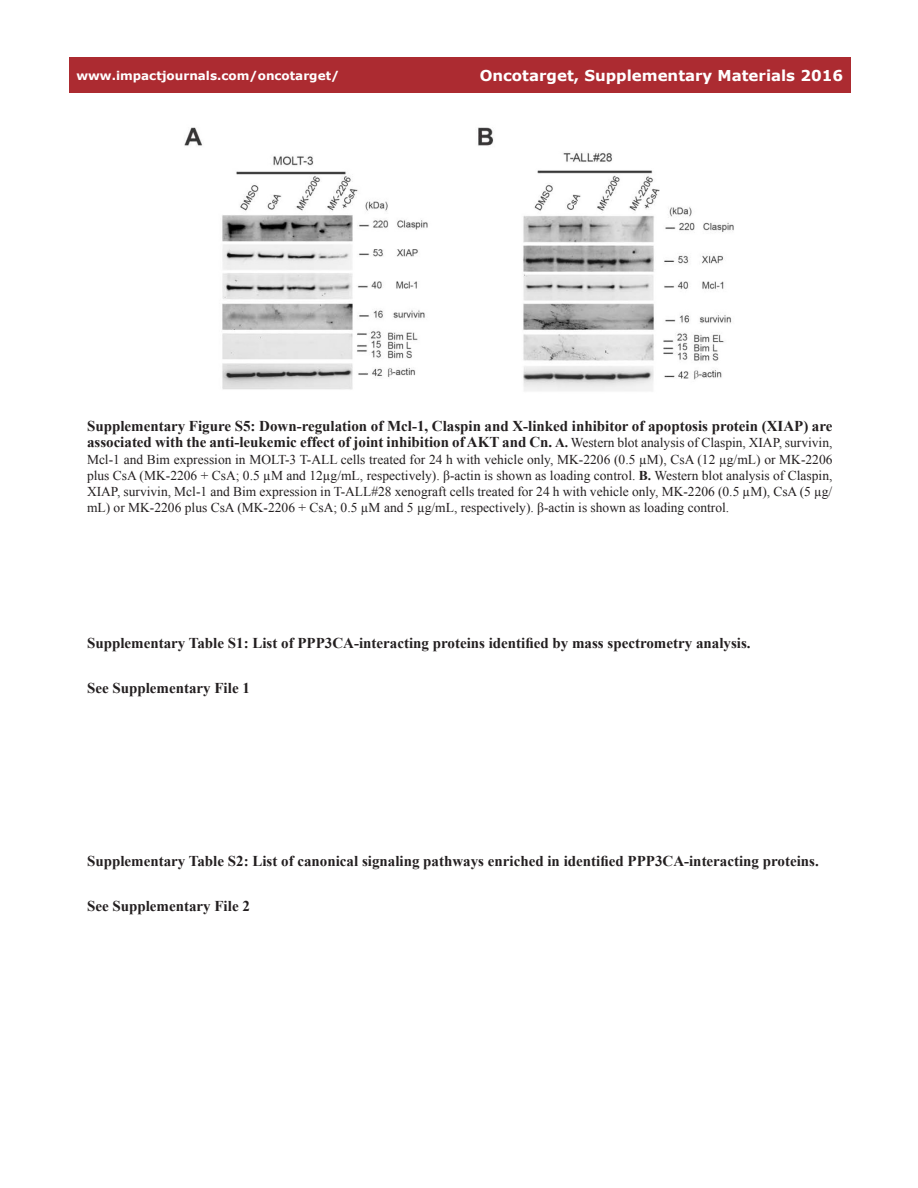
<style>
.page{position:relative;width:918px;height:1188px;background:#fff}
.page>*{position:absolute;margin:0;border:0;box-sizing:border-box;transform-origin:0 0}
.Table_head{font:700 15px "Times New Roman";color:#231f20}
.figuretext{font:700 15px/16.2px "Times New Roman";color:#231f20}
.t1{font:700 15px "Verdana";color:#fff}
.figuretext-2{font:13.5px/16.2px "Times New Roman";color:#231f20;text-align:justify}
.t2{font:700 12px "Verdana";color:#fff}
.s1{font-size:13.5px}
.s2{font-weight:400;font-size:13.5px}
.s3{font-weight:700}
</style>
<div class="page">
<div style="left:69px;top:57px;width:781px;height:36px;background:#ac2b31"></div>
<img style="left:184px;top:127px;width:550px;height:264px">
<p class="t2" style="left:76px;top:67px;width:264px">www.impactjournals.com/oncotarget/</p>
<p class="t1" style="left:480px;top:65px;width:365px">Oncotarget, Supplementary Materials 2016</p>
<p class="figuretext" style="left:87px;top:418px;width:747px">Supplementary Figure S5: Down-regulation of Mcl-1, Claspin and X-linked inhibitor of apoptosis protein (XIAP) are associated with the anti-leukemic effect of joint inhibition of AKT and Cn. <span class="s1">A.</span> <span class="s2">Western blot analysis of Claspin, XIAP, survivin,</span></p>
<p class="figuretext-2" style="left:87px;top:451px;width:747px">Mcl-1 and Bim expression in MOLT-3 T-ALL cells treated for 24 h with vehicle only, MK-2206 (0.5 µM), CsA (12 µg/mL) or MK-2206 plus CsA (MK-2206 + CsA; 0.5 µM and 12µg/mL, respectively). β-actin is shown as loading control. <span class="s3">B.</span> Western blot analysis of Claspin, XIAP, survivin, Mcl-1 and Bim expression in T-ALL#28 xenograft cells treated for 24 h with vehicle only, MK-2206 (0.5 µM), CsA (5 µg/ mL) or MK-2206 plus CsA (MK-2206 + CsA; 0.5 µM and 5 µg/mL, respectively). β-actin is shown as loading control.</p>
<p class="Table_head" style="left:87px;top:633px;width:665px">Supplementary Table S1: List of PPP3CA-interacting proteins identified by mass spectrometry analysis.</p>
<p class="Table_head" style="left:87px;top:678px;width:164px">See Supplementary File 1</p>
<p class="Table_head" style="left:87px;top:850px;width:733px">Supplementary Table S2: List of canonical signaling pathways enriched in identified PPP3CA-interacting proteins.</p>
<p class="Table_head" style="left:87px;top:895px;width:164px">See Supplementary File 2</p>
</div>
